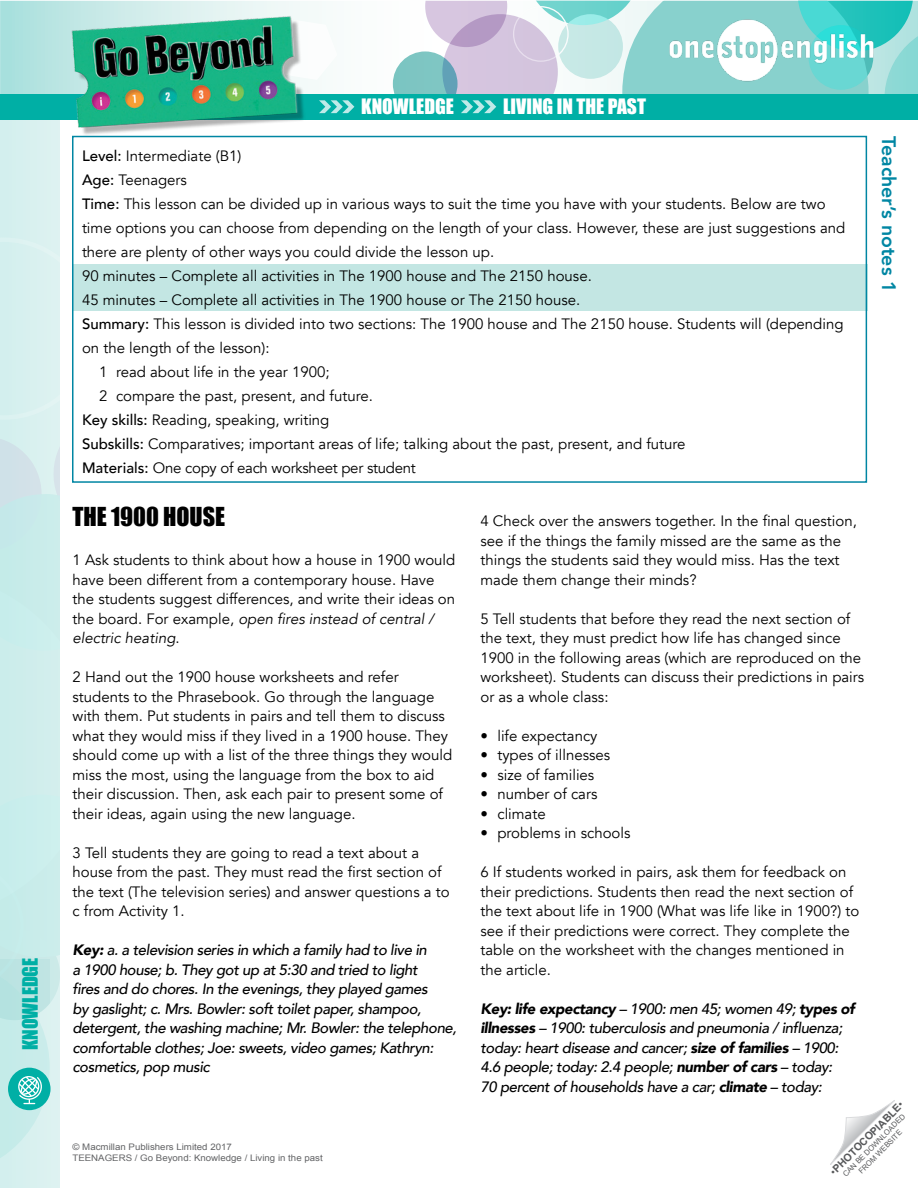
<style>
.page{position:relative;width:918px;height:1188px;background:#fff}
.page>*{position:absolute;margin:0;border:0;box-sizing:border-box;transform-origin:0 0}
._15pt_activity_head{font:24px "Impact";color:#000}
._13pt_subheader{font:19.5px "Impact";color:#fff}
._13pt_sidebar_worksh{font:800 19.5px "Avenir";color:#0086a3}
.t1{font:19.5px "Impact";color:#00afa5}
._10pt_copy{font:15px/19.5px "Avenir";color:#000}
._10pt_boxout{font:15px/24px "Avenir";color:#000}
._10pt_copy-2{font:italic 500 15px/19.5px "Avenir";letter-spacing:-.03em;color:#000}
._10pt_boxout-2{font:15px "Avenir";letter-spacing:-.02em;color:#000}
.t2{font:700 10.5px "Arial";color:#58595b}
.t3{font:9px/10.8px "Arial";color:#636466;scale:1.08 1}
.t4{font:7.5px/9px "Arial";color:#58595b;text-align:center}
.s1{font-weight:500}
.s2{font-style:italic}
.s3{font-weight:900}
.s4{font-weight:400}
</style>
<div class="page">
<svg style="left:0;top:1px;width:416px;height:93px"></svg>
<div style="left:393px;top:51px;width:65px;height:65px;background:#7dc5c2;border-radius:50%"></div>
<div style="left:0;top:107px;width:59px;height:1081px;background:#d9f1ef"></div>
<svg style="left:305px;top:20px;width:32px;height:60px"></svg>
<svg style="left:830px;top:1100px;width:65px;height:65px"></svg>
<svg style="left:0;top:252px;width:59px;height:906px"></svg>
<div style="left:0;top:94px;width:918px;height:26px;background:#00afa5"></div>
<svg style="left:319px;top:100px;width:35px;height:13px"></svg>
<svg style="left:425px;top:1px;width:493px;height:113px"></svg>
<div style="left:72px;top:264px;width:795px;height:46px;background:#c3e6e3"></div>
<div style="left:72px;top:136px;width:795px;height:347px;border:2px solid #0086a3"></div>
<img style="left:667px;top:12px;width:209px;height:75px">
<img style="left:72px;top:15px;width:233px;height:121px">
<h2 class="t1" style="left:15px;top:1050px;width:94px;rotate:-90deg">KNOWLEDGE</h2>
<p class="_13pt_subheader" style="left:361px;top:91px;width:94px">KNOWLEDGE</p>
<p class="_13pt_subheader" style="left:503px;top:91px;width:144px">LIVING IN THE PAST</p>
<p class="_10pt_boxout" style="left:82px;top:144px;width:161px"><span class="s1">Level:</span> Intermediate (B1)</p>
<p class="_10pt_boxout" style="left:82px;top:168px;width:107px"><span class="s1">Age:</span> Teenagers</p>
<p class="_10pt_boxout" style="left:82px;top:192px;width:765px"><span class="s1">Time:</span> This lesson can be divided up in various ways to suit the time you have with your students. Below are two time options you can choose from depending on the length of your class. However, these are just suggestions and there are plenty of other ways you could divide the lesson up.</p>
<p class="_10pt_boxout" style="left:82px;top:264px;width:511px">90 minutes – Complete all activities in The 1900 house and The 2150 house.</p>
<p class="_10pt_boxout" style="left:82px;top:288px;width:500px">45 minutes – Complete all activities in The 1900 house or The 2150 house.</p>
<p class="_10pt_boxout" style="left:82px;top:312px;width:763px"><span class="s1">Summary:</span> This lesson is divided into two sections: The 1900 house and The 2150 house. Students will (depending on the length of the lesson):</p>
<p class="_10pt_boxout" style="left:99px;top:360px;width:232px">1 read about life in the year 1900;</p>
<p class="_10pt_boxout" style="left:99px;top:384px;width:275px">2 compare the past, present, and future.</p>
<p class="_10pt_boxout" style="left:82px;top:408px;width:249px"><span class="s1">Key skills:</span> Reading, speaking, writing</p>
<p class="_10pt_boxout" style="left:82px;top:432px;width:605px"><span class="s1">Subskills:</span> Comparatives; important areas of life; talking about the past, present, and future</p>
<p class="_10pt_boxout-2" style="left:82px;top:459px;width:335px"><span class="s1">Materials:</span> One copy of each worksheet per student</p>
<p class="_15pt_activity_head" style="left:73px;top:498px;width:154px">THE 1900 HOUSE</p>
<p class="_10pt_copy" style="left:73px;top:550px;width:384px">1 Ask students to think about how a house in 1900 would have been different from a contemporary house. Have the students suggest differences, and write their ideas on the board. For example, <span class="s2">open fires instead of central / electric heating</span>.</p>
<p class="_10pt_copy" style="left:73px;top:667px;width:381px">2 Hand out the 1900 house worksheets and refer students to the Phrasebook. Go through the language with them. Put students in pairs and tell them to discuss what they would miss if they lived in a 1900 house. They should come up with a list of the three things they would miss the most, using the language from the box to aid their discussion. Then, ask each pair to present some of their ideas, again using the new language.</p>
<p class="_10pt_copy" style="left:73px;top:843px;width:379px">3 Tell students they are going to read a text about a house from the past. They must read the first section of the text (The television series) and answer questions a to c from Activity 1.</p>
<p class="_10pt_copy-2" style="left:73px;top:940px;width:386px"><span class="s3">Key:</span> a. a television series in which a family had to live in<br>a 1900 house; b. They got up at 5:30 and tried to light<br>fires and do chores. In the evenings, they played games<br>by gaslight; c. Mrs. Bowler: soft toilet paper, shampoo, detergent, the washing machine; Mr. Bowler: the telephone, comfortable clothes; Joe: sweets, video games; Kathryn: cosmetics, pop music</p>
<p class="_10pt_copy" style="left:480px;top:511px;width:378px">4 Check over the answers together. In the final question, see if the things the family missed are the same as the things the students said they would miss. Has the text made them change their minds?</p>
<p class="_10pt_copy" style="left:480px;top:609px;width:385px">5 Tell students that before they read the next section of the text, they must predict how life has changed since 1900 in the following areas (which are reproduced on the worksheet). Students can discuss their predictions in pairs or as a whole class:</p>
<p class="_10pt_copy" style="left:480px;top:726px;width:119px">• life expectancy</p>
<p class="_10pt_copy" style="left:480px;top:745px;width:131px">• types of illnesses</p>
<p class="_10pt_copy" style="left:480px;top:765px;width:115px">• size of families</p>
<p class="_10pt_copy" style="left:480px;top:784px;width:119px">• number of cars</p>
<p class="_10pt_copy" style="left:480px;top:804px;width:67px">• climate</p>
<p class="_10pt_copy" style="left:480px;top:823px;width:152px">• problems in schools</p>
<p class="_10pt_copy" style="left:480px;top:862px;width:380px">6 If students worked in pairs, ask them for feedback on their predictions. Students then read the next section of the text about life in 1900 (What was life like in 1900?) to see if their predictions were correct. They complete the table on the worksheet with the changes mentioned in the article.</p>
<p class="_10pt_copy-2" style="left:480px;top:999px;width:376px"><span class="s3">Key: life expectancy</span> – 1900: men 45; women 49; <span class="s3">types of illnesses</span> – 1900: tuberculosis and pneumonia / influenza; today: heart disease and cancer; <span class="s3">size of families</span> – 1900:<br>4.6 people; today: 2.4 people; <span class="s3">number of cars</span> – today:<br>70 percent of households have a car; <span class="s3">climate</span> – today:</p>
<p class="_13pt_sidebar_worksh" style="left:904px;top:136px;width:158px;rotate:90deg">Teacher’s notes 1</p>
<p class="t3" style="left:73px;top:1142px;width:233px">© Macmillan Publishers Limited 2017<br>TEENAGERS / Go Beyond: Knowledge / Living in the past</p>
<p class="t2" style="left:827px;top:1168px;width:100px;rotate:-45deg"><span class="s4">•</span>PHOTOCOPIABLE<span class="s4">•</span></p>
<p class="t4" style="left:841px;top:1172px;width:86px;rotate:-45deg">CAN BE DOWNLOADED<br>FROM WEBSITE</p>
</div>
